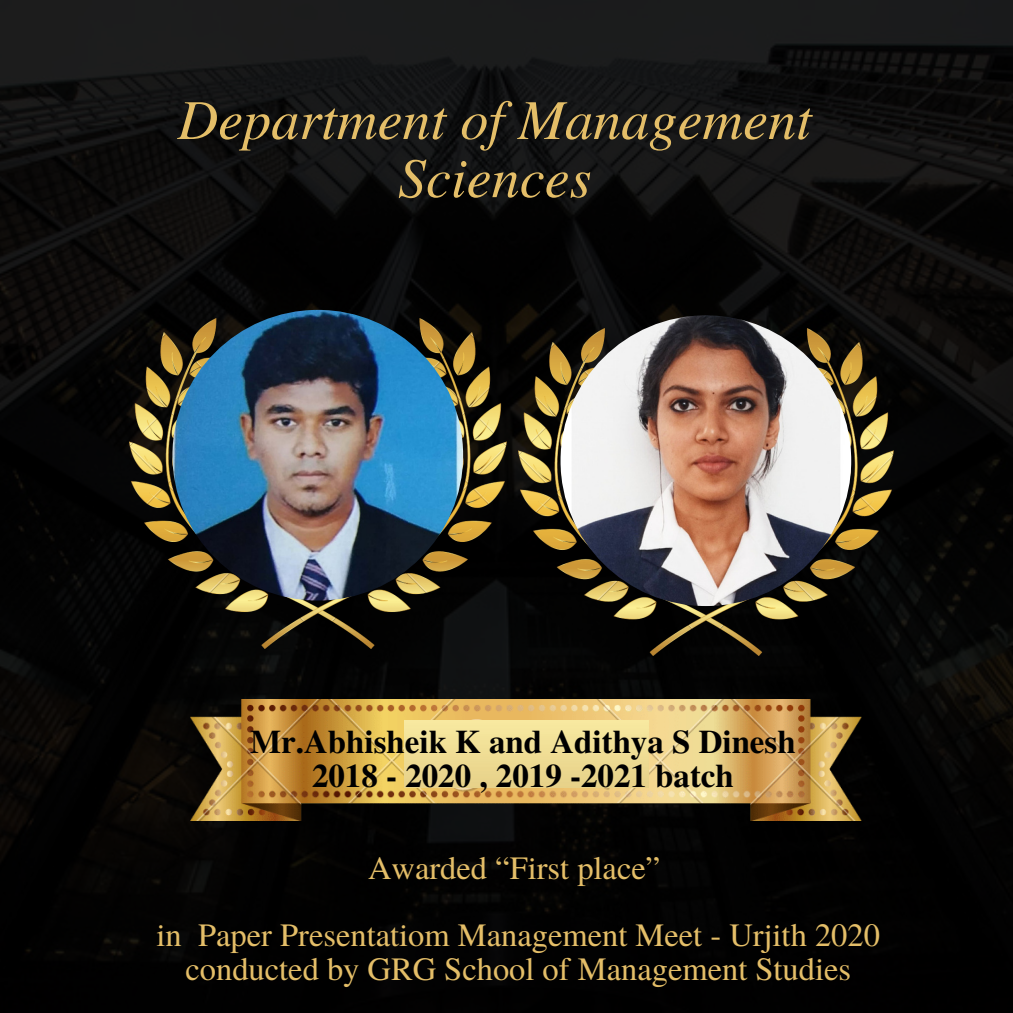
<style>
.page{position:relative;width:1013px;height:1013px;background:#fff}
.page>*{position:absolute;margin:0;border:0;box-sizing:border-box;transform-origin:0 0}
.t1{font:italic 56.25px/58.1px "Te X Gyre Termes";color:#e4be68;text-align:center}
.t2{font:700 33px/33.8px "Te X Gyre Termes";color:#000;text-align:center}
.t3{font:32.5px/67.5px "Te X Gyre Termes";color:#e4be68;text-align:center}
</style>
<div class="page">
<img style="left:0;top:0;width:1012px;height:1012px">
<img style="left:191px;top:699px;width:670px;height:121px">
<img style="left:405px;top:720px;width:243px;height:68px">
<img style="left:129px;top:318px;width:377px;height:330px">
<img style="left:172px;top:310px;width:291px;height:290px;border-radius:50%">
<img style="left:518px;top:328px;width:375px;height:328px">
<img style="left:560px;top:315px;width:291px;height:291px;border-radius:50%">
<h1 class="t1" style="left:177px;top:87px;width:635px">Department of Management<br>Sciences</h1>
<p class="t2" style="left:250px;top:723px;width:547px">Mr.Abhisheik K and Adithya S Dinesh<br>2018 - 2020 , 2019 -2021 batch</p>
<p class="t3" style="left:157px;top:832px;width:725px">Awarded “First place”<br>in Paper Presentatiom Management Meet - Urjith 2020</p>
<p class="t3" style="left:185px;top:933px;width:667px">conducted by GRG School of Management Studies</p>
</div>
